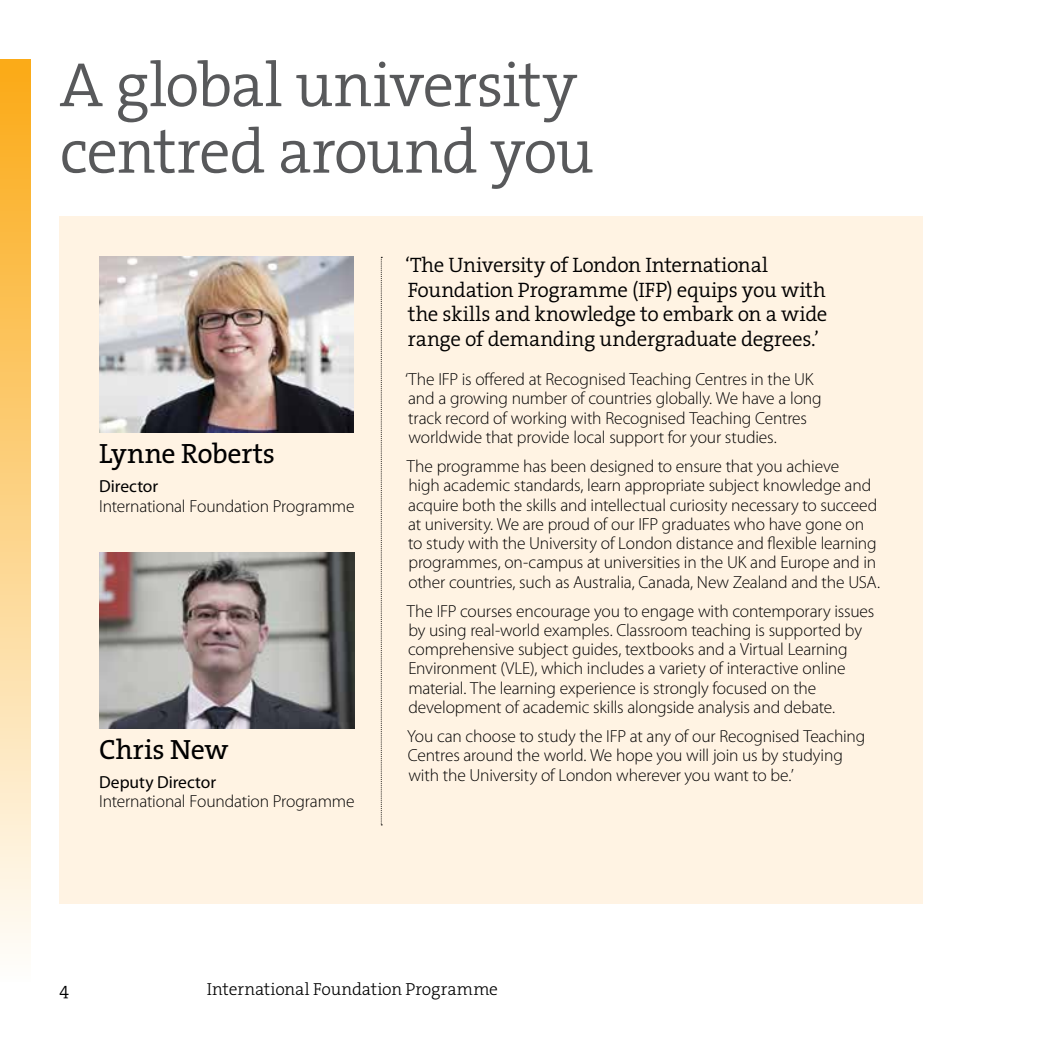
<style>
.page{position:relative;width:1042px;height:1042px;background:#fff}
.page>*{position:absolute;margin:0;border:0;box-sizing:border-box;transform-origin:0 0}
.P__header{font:63px/66.5px "The Serif HP4 Se Lig";letter-spacing:-.025em;color:#58595b}
.Q__in_box-name{font:28px "The Serif HP5 Plain";letter-spacing:-.01em;color:#000}
.P__standfirst_text{font:21px/24.5px "The Serif HP4 Se Lig";letter-spacing:-.015em;color:#000}
.P__body_copy{font:300 17.5px/19.2px "Myriad Pro";letter-spacing:-.01em;color:#000}
.t1{font:17.5px "The Serif HP3 Lig";letter-spacing:-.005em;color:#000}
.t2{font:17.5px "The Serif HP4 Se Lig";color:#000}
.s1{font-weight:400}
</style>
<div class="page">
<div style="left:60px;top:217px;width:863px;height:687px;background:#fff3e3"></div>
<img style="left:99px;top:553px;width:255px;height:175px">
<img style="left:99px;top:257px;width:255px;height:175px">
<div style="left:0;top:60px;width:31px;height:922px;background:linear-gradient(to bottom,#fbaa16,#fefefc)"></div>
<svg style="left:381px;top:257px;width:1px;height:568px"></svg>
<h1 class="P__header" style="left:60px;top:52px;width:536px">A global university centred around you</h1>
<h2 class="Q__in_box-name" style="left:99px;top:435px;width:177px">Lynne Roberts</h2>
<p class="P__body_copy" style="left:99px;top:477px;width:257px"><span class="s1">Director<br></span>International Foundation Programme</p>
<h2 class="Q__in_box-name" style="left:99px;top:731px;width:131px">Chris New</h2>
<p class="P__body_copy" style="left:99px;top:772px;width:257px"><span class="s1">Deputy Director<br></span>International Foundation Programme</p>
<p class="P__standfirst_text" style="left:405px;top:253px;width:424px">‘The University of London International Foundation Programme (IFP) equips you with the skills and knowledge to embark on a wide range of demanding undergraduate degrees.’</p>
<p class="P__body_copy" style="left:405px;top:369px;width:418px">‘The IFP is offered at Recognised Teaching Centres in the UK and a growing number of countries globally. We have a long track record of working with Recognised Teaching Centres worldwide that provide local support for your studies.</p>
<p class="P__body_copy" style="left:407px;top:456px;width:475px">The programme has been designed to ensure that you achieve<br>high academic standards, learn appropriate subject knowledge and acquire both the skills and intellectual curiosity necessary to succeed at university. We are proud of our IFP graduates who have gone on to study with the University of London distance and flexible learning programmes, on-campus at universities in the UK and Europe and in other countries, such as Australia, Canada, New Zealand and the USA.</p>
<p class="P__body_copy" style="left:407px;top:601px;width:469px">The IFP courses encourage you to engage with contemporary issues by using real-world examples. Classroom teaching is supported by comprehensive subject guides, textbooks and a Virtual Learning Environment (VLE), which includes a variety of interactive online material. The learning experience is strongly focused on the development of academic skills alongside analysis and debate.</p>
<p class="P__body_copy" style="left:407px;top:726px;width:460px">You can choose to study the IFP at any of our Recognised Teaching<br>Centres around the world. We hope you will join us by studying with the University of London wherever you want to be.’</p>
<p class="t2" style="left:60px;top:978px;width:11px">4</p>
<p class="t1" style="left:207px;top:978px;width:293px">International Foundation Programme</p>
</div>
